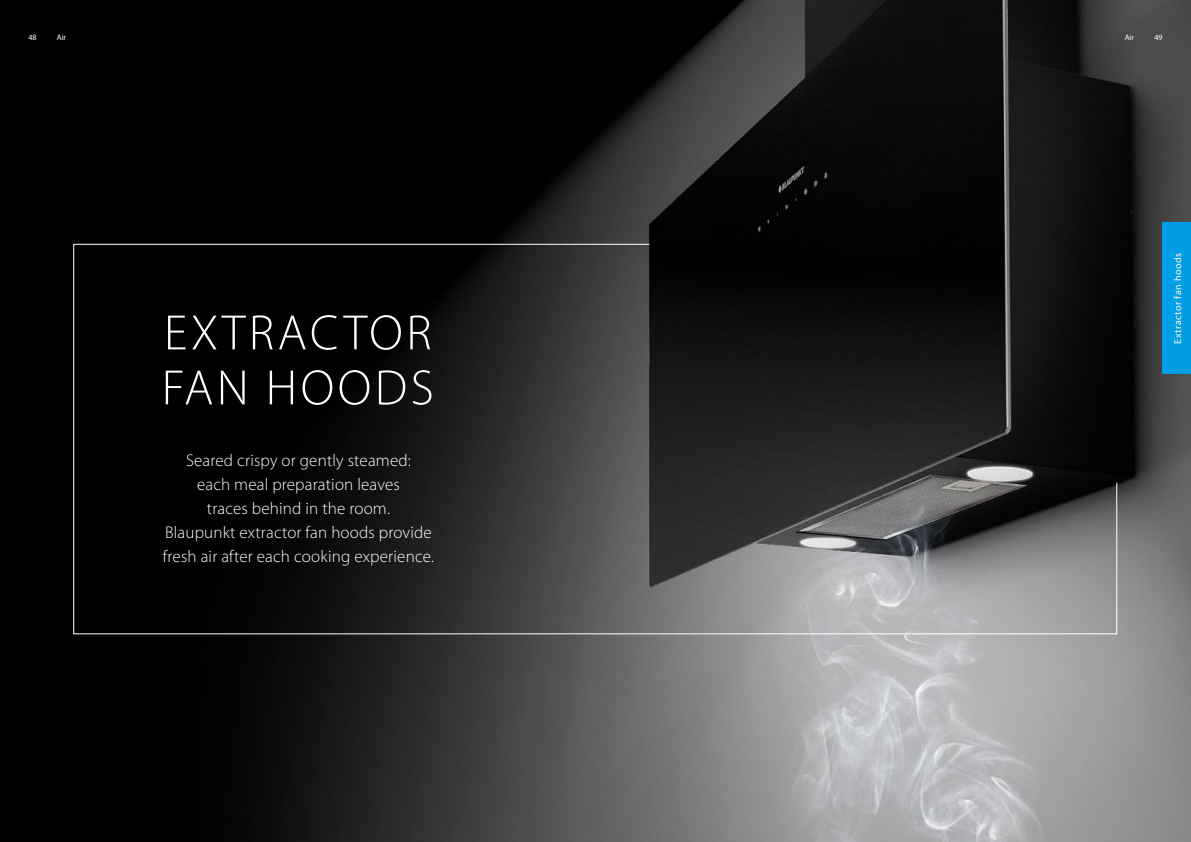
<style>
.page{position:relative;width:1191px;height:842px;background:#fff}
.page>*{position:absolute;margin:0;border:0;box-sizing:border-box;transform-origin:0 0}
.t1{font:300 50px/55px "Myriad Pro";letter-spacing:.07em;color:#fff}
.t2{font:300 17px/24px "Myriad Pro";letter-spacing:.01em;color:#fff;text-align:center}
.t3{font:10px "Myriad Pro";letter-spacing:.05em;color:#fff}
.t4{font:8px "Myriad Pro";color:#fff}
</style>
<div class="page">
<img style="left:0;top:0;width:1191px;height:842px">
<div style="left:1162px;top:223px;width:29px;height:151px;background:#009ee3"></div>
<p class="t4" style="left:28px;top:32px;width:10px">48</p>
<p class="t4" style="left:57px;top:32px;width:11px">Air</p>
<p class="t4" style="left:1124px;top:32px;width:11px">Air</p>
<p class="t4" style="left:1154px;top:32px;width:10px">49</p>
<h1 class="t1" style="left:162px;top:305px;width:274px">EXTRACTOR<br>FAN HOODS</h1>
<p class="t2" style="left:163px;top:448px;width:272px">Seared crispy or gently steamed:<br>each meal preparation leaves<br>traces behind in the room.<br>Blaupunkt extractor fan hoods provide fresh air after each cooking experience.</p>
<p class="t3" style="left:1171px;top:344px;width:93px;rotate:-90deg">Extractor fan hoods</p>
</div>
